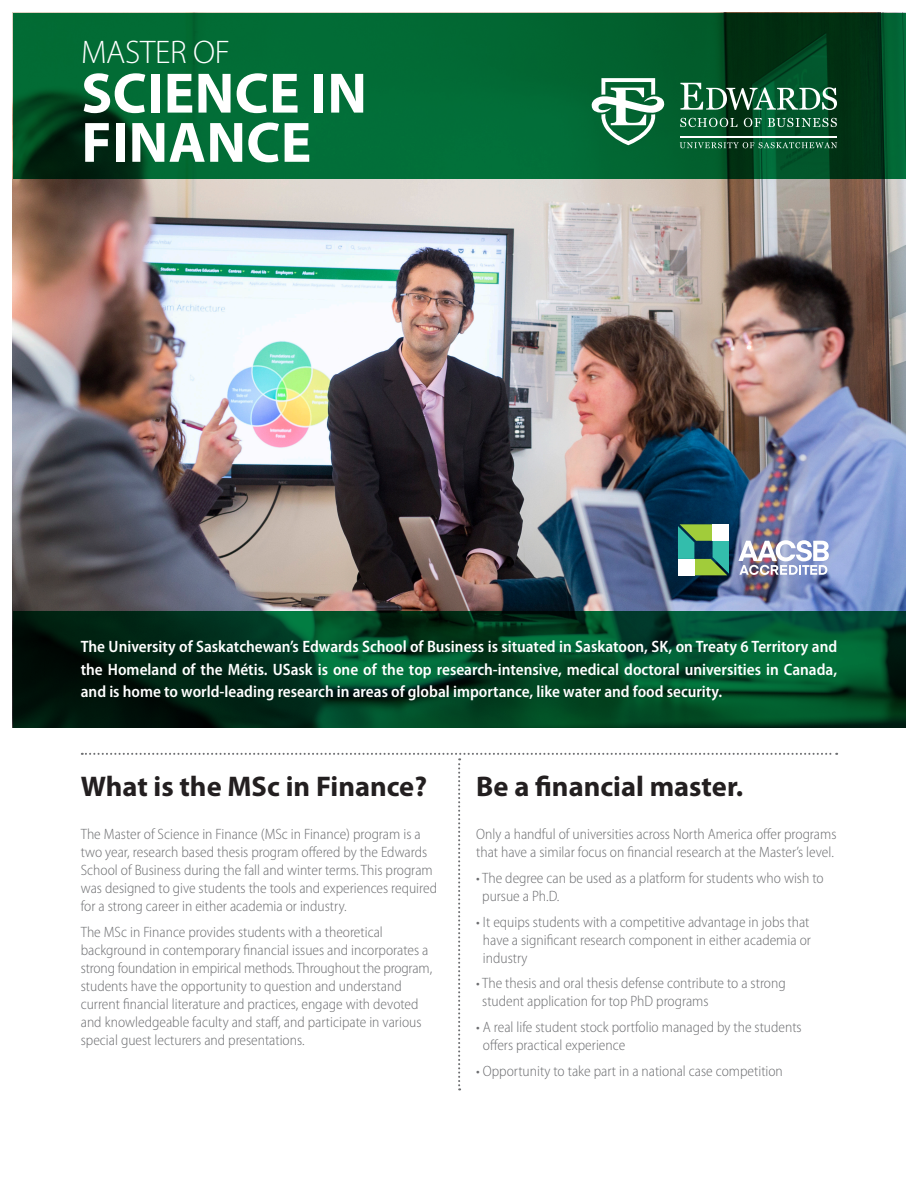
<style>
.page{position:relative;width:918px;height:1188px;background:#fff}
.page>*{position:absolute;margin:0;border:0;box-sizing:border-box;transform-origin:0 0}
.t1{font:700 57.45px/49.2px "Myriad Pro";letter-spacing:.005em;color:#fff}
.t2{font:300 32.85px "Myriad Pro";letter-spacing:-.005em;color:#fff}
.t3{font:700 28.5px "Myriad Pro";color:#231f20}
.t4{font:600 semi-condensed 16.5px/22.5px "Myriad Pro";color:#fff;text-align:justify}
.t5{font:300 semi-condensed 15px/18px "Myriad Pro";color:#6c6d70}
</style>
<div class="page">
<img style="left:13px;top:178px;width:892px;height:433px">
<svg style="left:13px;top:13px;width:892px;height:165px;background:#025e2e"></svg>
<svg style="left:592px;top:78px;width:73px;height:67px"></svg>
<svg style="left:680px;top:118px;width:58px;height:9px"></svg>
<svg style="left:744px;top:118px;width:18px;height:9px"></svg>
<svg style="left:768px;top:118px;width:69px;height:9px"></svg>
<svg style="left:680px;top:142px;width:157px;height:6px"></svg>
<svg style="left:680px;top:83px;width:157px;height:27px"></svg>
<hr style="left:680px;top:136px;width:157px;height:1px;background:#fff">
<svg style="left:678px;top:524px;width:51px;height:51px;background:#68ae7d"></svg>
<div style="left:678px;top:559px;width:16px;height:16px;background:#fff"></div>
<img style="left:738px;top:540px;width:91px;height:35px">
<svg style="left:13px;top:611px;width:892px;height:117px;background:#013d21"></svg>
<svg style="left:82px;top:753px;width:755px;height:337px"></svg>
<p class="t2" style="left:81px;top:34px;width:150px">MASTER OF</p>
<p class="t1" style="left:81px;top:69px;width:287px">SCIENCE IN<br>FINANCE</p>
<p class="t4" style="left:81px;top:636px;width:758px">The University of Saskatchewan’s Edwards School of Business is situated in Saskatoon, SK, on Treaty 6 Territory and the Homeland of the Métis. USask is one of the top research-intensive, medical doctoral universities in Canada, and is home to world-leading research in areas of global importance, like water and food security.</p>
<p class="t3" style="left:81px;top:770px;width:348px">What is the MSc in Finance?</p>
<p class="t5" style="left:81px;top:826px;width:358px">The Master of Science in Finance (MSc in Finance) program is a two year, research based thesis program offered by the Edwards School of Business during the fall and winter terms. This program was designed to give students the tools and experiences required for a strong career in either academia or industry.</p>
<p class="t5" style="left:81px;top:923px;width:353px">The MSc in Finance provides students with a theoretical background in contemporary financial issues and incorporates a strong foundation in empirical methods. Throughout the program, students have the opportunity to question and understand current financial literature and practices, engage with devoted and knowledgeable faculty and staff, and participate in various special guest lecturers and presentations.</p>
<p class="t3" style="left:476px;top:770px;width:269px">Be a financial master.</p>
<p class="t5" style="left:476px;top:826px;width:362px">Only a handful of universities across North America offer programs that have a similar focus on financial research at the Master’s level.</p>
<p class="t5" style="left:482px;top:869px;width:343px;text-indent:-6px">• The degree can be used as a platform for students who wish to pursue a Ph.D.</p>
<p class="t5" style="left:483px;top:913px;width:330px;text-align:justify;text-indent:-7px">• It equips students with a competitive advantage in jobs that have a significant research component in either academia or industry</p>
<p class="t5" style="left:482px;top:975px;width:305px;text-indent:-6px">• The thesis and oral thesis defense contribute to a strong student application for top PhD programs</p>
<p class="t5" style="left:483px;top:1018px;width:320px;text-indent:-7px">• A real life student stock portfolio managed by the students offers practical experience</p>
<p class="t5" style="left:476px;top:1062px;width:308px">• Opportunity to take part in a national case competition</p>
</div>
